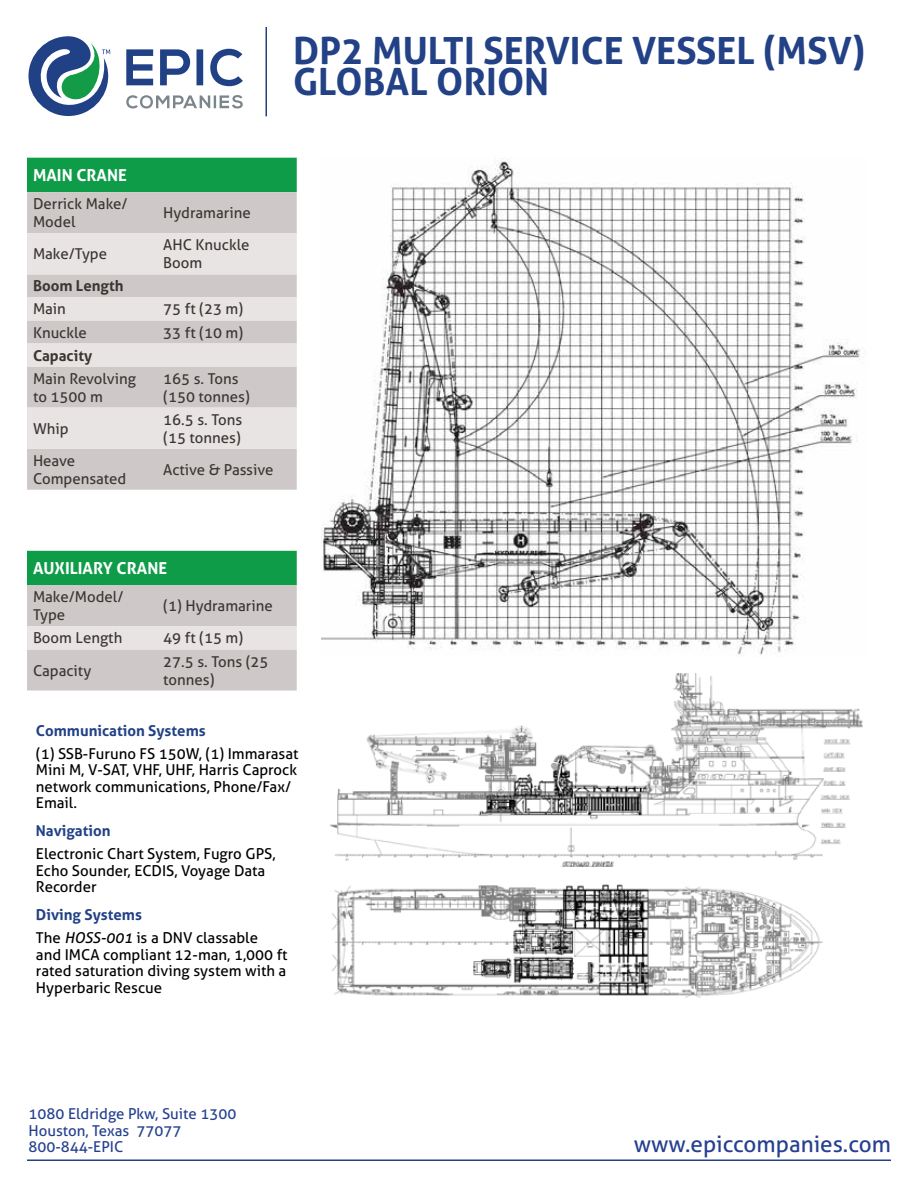
<style>
.page{position:relative;width:918px;height:1188px;background:#fff}
.page>*{position:absolute;margin:0;border:0;box-sizing:border-box;transform-origin:0 0}
.t1{font:700 37.5px/31.5px "Aller";color:#224186}
.t2{font:22.5px "Aller";color:#25408f}
.t3{font:700 16.5px "Aller";color:#fff}
.t4{font:15px/16.5px "Aller";color:#000}
.t5{font:15px/18px "Aller";color:#3c3633}
.t6{font:15px/16.5px "Aller";color:#25408f}
.t7{font:700 15px "Aller";color:#224186}
.t8{font:700 15px "Aller";color:#3c3633}
.s1{font-weight:700;color:#224186}
.s2{font-style:italic}
</style>
<div class="page">
<svg style="left:126px;top:95px;width:117px;height:14px"></svg>
<svg style="left:126px;top:49px;width:117px;height:37px"></svg>
<svg style="left:28px;top:36px;width:82px;height:80px"></svg>
<hr style="left:266px;top:27px;width:1px;height:89px;background:#224186">
<hr style="left:27px;top:1160px;width:864px;height:1px;background:#224186">
<div style="left:27px;top:158px;width:270px;height:34px;background:#0e9c49"></div>
<div style="left:27px;top:192px;width:270px;height:298px;background:#cec9c8"></div>
<svg style="left:27px;top:233px;width:270px;height:216px;background:#ddd9d8"></svg>
<svg style="left:27px;top:551px;width:270px;height:140px;background:#a3c2ad"></svg>
<img style="left:322px;top:158px;width:538px;height:497px">
<img style="left:329px;top:674px;width:534px;height:324px">
<h1 class="t1" style="left:293px;top:35px;width:574px">DP2 MULTI SERVICE VESSEL (MSV)<br>GLOBAL ORION</h1>
<p class="t3" style="left:33px;top:165px;width:95px">MAIN CRANE</p>
<p class="t5" style="left:33px;top:195px;width:96px">Derrick Make/<br>Model</p>
<p class="t5" style="left:163px;top:204px;width:89px">Hydramarine</p>
<p class="t5" style="left:33px;top:245px;width:76px">Make/Type</p>
<p class="t5" style="left:163px;top:236px;width:88px">AHC Knuckle<br>Boom</p>
<p class="t8" style="left:33px;top:277px;width:92px">Boom Length</p>
<p class="t5" style="left:33px;top:300px;width:34px">Main</p>
<p class="t5" style="left:163px;top:300px;width:81px">75 ft (23 m)</p>
<p class="t5" style="left:33px;top:323px;width:55px">Knuckle</p>
<p class="t5" style="left:163px;top:323px;width:81px">33 ft (10 m)</p>
<p class="t8" style="left:33px;top:346px;width:61px">Capacity</p>
<p class="t5" style="left:33px;top:369px;width:105px">Main Revolving to 1500 m</p>
<p class="t5" style="left:163px;top:369px;width:88px">165 s. Tons (150 tonnes)</p>
<p class="t5" style="left:33px;top:419px;width:37px">Whip</p>
<p class="t5" style="left:163px;top:410px;width:80px">16.5 s. Tons (15 tonnes)</p>
<p class="t5" style="left:33px;top:451px;width:95px">Heave<br>Compensated</p>
<p class="t5" style="left:163px;top:460px;width:112px">Active &amp; Passive</p>
<p class="t3" style="left:33px;top:558px;width:136px">AUXILIARY CRANE</p>
<p class="t5" style="left:33px;top:588px;width:92px">Make/Model/<br>Type</p>
<p class="t5" style="left:163px;top:597px;width:111px">(1) Hydramarine</p>
<p class="t5" style="left:33px;top:629px;width:91px">Boom Length</p>
<p class="t5" style="left:163px;top:629px;width:81px">49 ft (15 m)</p>
<p class="t5" style="left:33px;top:661px;width:60px">Capacity</p>
<p class="t5" style="left:163px;top:652px;width:107px">27.5 s. Tons (25 tonnes)</p>
<p class="t7" style="left:36px;top:721px;width:171px">Communication Systems</p>
<p class="t4" style="left:36px;top:745px;width:264px">(1) SSB-Furuno FS 150W, (1) Immarasat<br>Mini M, V-SAT, VHF, UHF, Harris Caprock network communications, Phone/Fax/<br>Email.</p>
<p class="t7" style="left:36px;top:822px;width:76px">Navigation</p>
<p class="t4" style="left:36px;top:846px;width:241px">Electronic Chart System, Fugro GPS,<br>Echo Sounder, ECDIS, Voyage Data<br>Recorder</p>
<p class="t4" style="left:36px;top:903px;width:224px;line-height:23.2px"><span class="s1">Diving Systems<br></span>The <span class="s2">HOSS-001</span> is a DNV classable</p>
<p class="t4" style="left:36px;top:946px;width:253px;text-align:justify">and IMCA compliant 12-man, 1,000 ft rated saturation diving system with a Hyperbaric Rescue</p>
<p class="t6" style="left:28px;top:1106px;width:209px">1080 Eldridge Pkw, Suite 1300<br>Houston, Texas 77077<br>800-844-EPIC</p>
<h2 class="t2" style="left:634px;top:1131px;width:259px">www.epiccompanies.com</h2>
</div>
